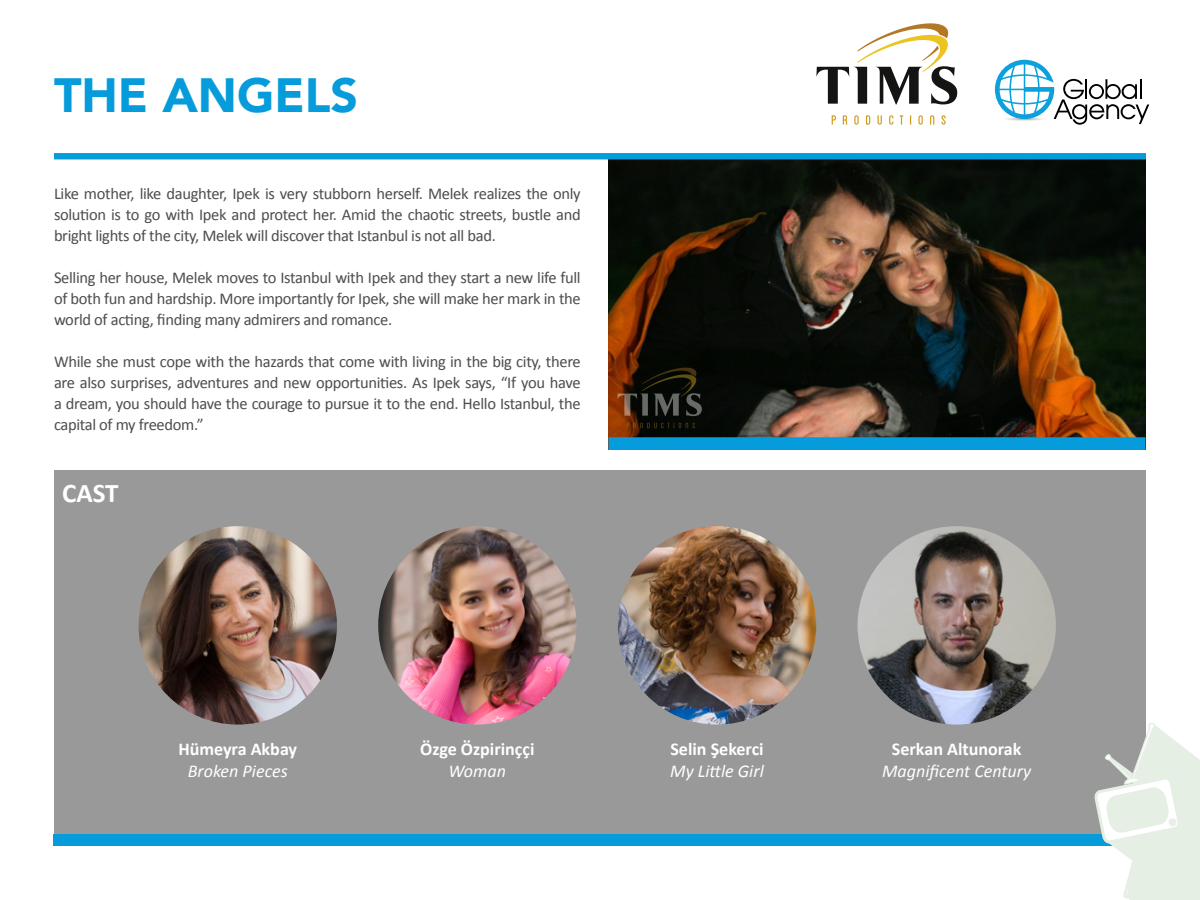
<style>
.page{position:relative;width:1200px;height:900px;background:#fff}
.page>*{position:absolute;margin:0;border:0;box-sizing:border-box;transform-origin:0 0}
.t1{font:900 48px "Avenir";color:#069bda}
.t2{font:700 27px "Calibri";color:#fff}
.t3{font:700 18px "Calibri";color:#fff}
.t4{font:italic 18px "Calibri";color:#fff}
.t5{font:16.5px/21px "Calibri";letter-spacing:-.02em;color:#4d4d4d;text-align:justify}
</style>
<div class="page">
<div style="left:54px;top:470px;width:1092px;height:370px;background:#999"></div>
<div style="left:54px;top:835px;width:1092px;height:11px;background:#069bda"></div>
<svg style="left:1094px;top:723px;width:106px;height:177px"></svg>
<img style="left:139px;top:526px;width:198px;height:199px;border-radius:99px">
<img style="left:378px;top:526px;width:199px;height:199px;border-radius:99px">
<img style="left:618px;top:526px;width:198px;height:199px;border-radius:99px">
<img style="left:858px;top:526px;width:198px;height:199px;border-radius:99px">
<svg style="left:995px;top:60px;width:154px;height:65px"></svg>
<svg style="left:816px;top:23px;width:141px;height:82px"></svg>
<svg style="left:832px;top:115px;width:4px;height:10px"></svg>
<svg style="left:843px;top:115px;width:4px;height:10px"></svg>
<svg style="left:854px;top:115px;width:5px;height:10px"></svg>
<svg style="left:866px;top:115px;width:4px;height:10px"></svg>
<svg style="left:878px;top:115px;width:4px;height:10px"></svg>
<svg style="left:889px;top:115px;width:4px;height:10px"></svg>
<svg style="left:900px;top:115px;width:3px;height:10px"></svg>
<svg style="left:918px;top:115px;width:5px;height:10px"></svg>
<svg style="left:930px;top:115px;width:4px;height:10px"></svg>
<svg style="left:941px;top:115px;width:5px;height:10px"></svg>
<img style="left:609px;top:159px;width:537px;height:278px">
<div style="left:609px;top:437px;width:537px;height:13px;background:#069bda"></div>
<svg style="left:618px;top:368px;width:84px;height:48px;background:#2e2417"></svg>
<svg style="left:627px;top:423px;width:68px;height:5px"></svg>
<div style="left:54px;top:153px;width:1092px;height:6px;background:#069bda"></div>
<p class="t1" style="left:54px;top:54px;width:306px">THE ANGELS</p>
<p class="t5" style="left:54px;top:183px;width:528px">Like mother, like daughter, Ipek is very stubborn herself. Melek realizes the only solution is to go with Ipek and protect her. Amid the chaotic streets, bustle and bright lights of the city, Melek will discover that Istanbul is not all bad.</p>
<p class="t5" style="left:54px;top:267px;width:528px">Selling her house, Melek moves to Istanbul with Ipek and they start a new life full of both fun and hardship. More importantly for Ipek, she will make her mark in the world of acting, finding many admirers and romance.</p>
<p class="t5" style="left:54px;top:351px;width:528px">While she must cope with the hazards that come with living in the big city, there are also surprises, adventures and new opportunities. As Ipek says, “If you have a dream, you should have the courage to pursue it to the end. Hello Istanbul, the capital of my freedom.”</p>
<p class="t2" style="left:62px;top:475px;width:58px">CAST</p>
<p class="t3" style="left:178px;top:737px;width:120px">Hümeyra Akbay</p>
<p class="t4" style="left:188px;top:759px;width:102px">Broken Pieces</p>
<p class="t3" style="left:420px;top:737px;width:116px">Özge Özpirinççi</p>
<p class="t4" style="left:449px;top:759px;width:59px">Woman</p>
<p class="t3" style="left:670px;top:737px;width:95px">Selin Şekerci</p>
<p class="t4" style="left:670px;top:759px;width:95px">My Little Girl</p>
<p class="t3" style="left:892px;top:737px;width:131px">Serkan Altunorak</p>
<p class="t4" style="left:882px;top:759px;width:151px">Magnificent Century</p>
</div>
